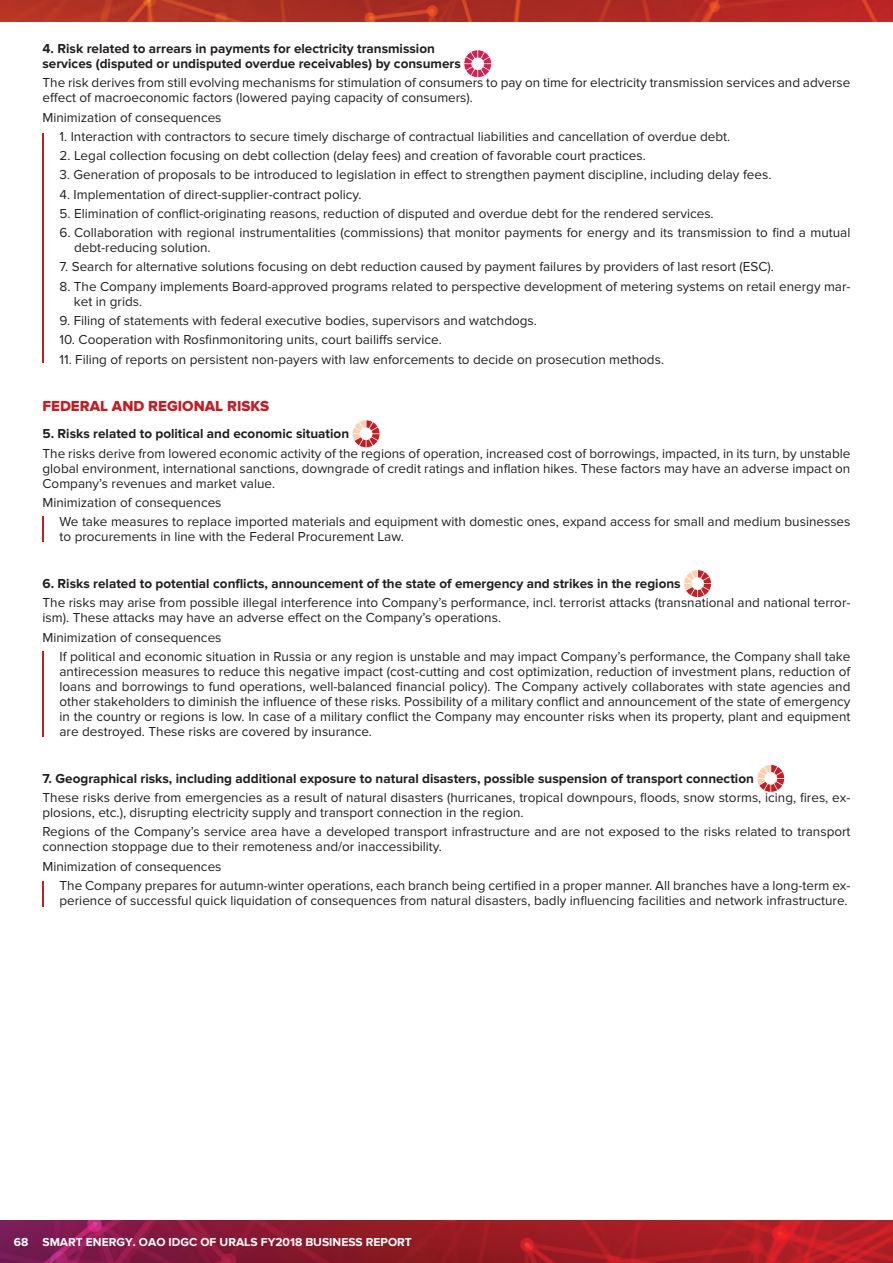
<style>
.page{position:relative;width:893px;height:1263px;background:#fff}
.page>*{position:absolute;margin:0;border:0;box-sizing:border-box;transform-origin:0 0}
.podpodzag{font:15px "Proxima Nova Extrabld";color:#c61c22}
.text{font:13.5px/15px "Proxima Nova";color:#231f20}
.bold{font:700 13.5px/15px "Proxima Nova";color:#231f20}
.t1{font:700 12px "Proxima Nova";color:#fff}
</style>
<div class="page">
<img style="left:0;top:1220px;width:893px;height:43px">
<img style="left:0;top:0;width:893px;height:21px">
<svg style="left:464px;top:50px;width:27px;height:27px"></svg>
<svg style="left:353px;top:420px;width:27px;height:27px"></svg>
<svg style="left:684px;top:570px;width:27px;height:27px"></svg>
<svg style="left:757px;top:765px;width:27px;height:27px"></svg>
<hr style="left:43px;top:133px;width:1px;height:229px;background:#c61c22">
<svg style="left:43px;top:516px;width:1px;height:26px"></svg>
<hr style="left:43px;top:651px;width:1px;height:85px;background:#c61c22">
<svg style="left:43px;top:881px;width:1px;height:26px"></svg>
<p class="bold" style="left:43px;top:41px;width:420px">4. Risk related to arrears in payments for electricity transmission services (disputed or undisputed overdue receivables) by consumers</p>
<p class="text" style="left:43px;top:76px;width:809px">The risk derives from still evolving mechanisms for stimulation of consumers to pay on time for electricity transmission services and adverse effect of macroeconomic factors (lowered paying capacity of consumers).</p>
<p class="text" style="left:43px;top:110px;width:181px">Minimization of consequences</p>
<p class="text" style="left:60px;top:129px;width:672px">1. Interaction with contractors to secure timely discharge of contractual liabilities and cancellation of overdue debt.</p>
<p class="text" style="left:60px;top:148px;width:588px">2. Legal collection focusing on debt collection (delay fees) and creation of favorable court practices.</p>
<p class="text" style="left:60px;top:168px;width:713px">3. Generation of proposals to be introduced to legislation in effect to strengthen payment discipline, including delay fees.</p>
<p class="text" style="left:60px;top:187px;width:303px">4. Implementation of direct-supplier-contract policy.</p>
<p class="text" style="left:60px;top:206px;width:656px">5. Elimination of conflict-originating reasons, reduction of disputed and overdue debt for the rendered services.</p>
<p class="text" style="left:74px;top:225px;width:778px;text-indent:-15px">6. Collaboration with regional instrumentalities (commissions) that monitor payments for energy and its transmission to find a mutual debt-reducing solution.</p>
<p class="text" style="left:60px;top:260px;width:716px">7. Search for alternative solutions focusing on debt reduction caused by payment failures by providers of last resort (ESC).</p>
<p class="text" style="left:74px;top:279px;width:778px;text-indent:-14px">8. The Company implements Board-approved programs related to perspective development of metering systems on retail energy mar&shy;ket in grids.</p>
<p class="text" style="left:60px;top:313px;width:479px">9. Filing of statements with federal executive bodies, supervisors and watchdogs.</p>
<p class="text" style="left:60px;top:332px;width:384px">10. Cooperation with Rosfinmonitoring units, court bailiffs service.</p>
<p class="text" style="left:60px;top:352px;width:606px">11. Filing of reports on persistent non-payers with law enforcements to decide on prosecution methods.</p>
<p class="podpodzag" style="left:43px;top:397px;width:228px">FEDERAL AND REGIONAL RISKS</p>
<p class="bold" style="left:43px;top:427px;width:308px">5. Risks related to political and economic situation</p>
<p class="text" style="left:43px;top:446px;width:809px;text-align:justify">The risks derive from lowered economic activity of the regions of operation, increased cost of borrowings, impacted, in its turn, by unstable global environment, international sanctions, downgrade of credit ratings and inflation hikes. These factors may have an adverse impact on Company’s revenues and market value.</p>
<p class="text" style="left:43px;top:495px;width:181px">Minimization of consequences</p>
<p class="text" style="left:60px;top:514px;width:792px">We take measures to replace imported materials and equipment with domestic ones, expand access for small and medium businesses to procurements in line with the Federal Procurement Law.</p>
<p class="bold" style="left:43px;top:576px;width:640px">6. Risks related to potential conflicts, announcement of the state of emergency and strikes in the regions</p>
<p class="text" style="left:43px;top:595px;width:809px">The risks may arise from possible illegal interference into Company’s performance, incl. terrorist attacks (transnational and national terror&shy;ism). These attacks may have an adverse effect on the Company’s operations.</p>
<p class="text" style="left:43px;top:630px;width:181px">Minimization of consequences</p>
<p class="text" style="left:60px;top:649px;width:792px;text-align:justify">If political and economic situation in Russia or any region is unstable and may impact Company’s performance, the Company shall take antirecession measures to reduce this negative impact (cost-cutting and cost optimization, reduction of investment plans, reduction of loans and borrowings to fund operations, well-balanced financial policy). The Company actively collaborates with state agencies and other stakeholders to diminish the influence of these risks. Possibility of a military conflict and announcement of the state of emergency in the country or regions is low. In case of a military conflict the Company may encounter risks when its property, plant and equipment are destroyed. These risks are covered by insurance.</p>
<p class="bold" style="left:43px;top:771px;width:713px">7. Geographical risks, including additional exposure to natural disasters, possible suspension of transport connection</p>
<p class="text" style="left:43px;top:790px;width:809px">These risks derive from emergencies as a result of natural disasters (hurricanes, tropical downpours, floods, snow storms, icing, fires, ex&shy;plosions, etc.), disrupting electricity supply and transport connection in the region.</p>
<p class="text" style="left:43px;top:824px;width:809px">Regions of the Company’s service area have a developed transport infrastructure and are not exposed to the risks related to transport connection stoppage due to their remoteness and/or inaccessibility.</p>
<p class="text" style="left:43px;top:859px;width:181px">Minimization of consequences</p>
<p class="text" style="left:60px;top:878px;width:792px">The Company prepares for autumn-winter operations, each branch being certified in a proper manner. All branches have a long-term ex&shy;perience of successful quick liquidation of consequences from natural disasters, badly influencing facilities and network infrastructure.</p>
<p class="t1" style="left:14px;top:1235px;width:16px">68</p>
<p class="t1" style="left:43px;top:1235px;width:371px">SMART ENERGY. OAO IDGC OF URALS FY2018 BUSINESS REPORT</p>
</div>
